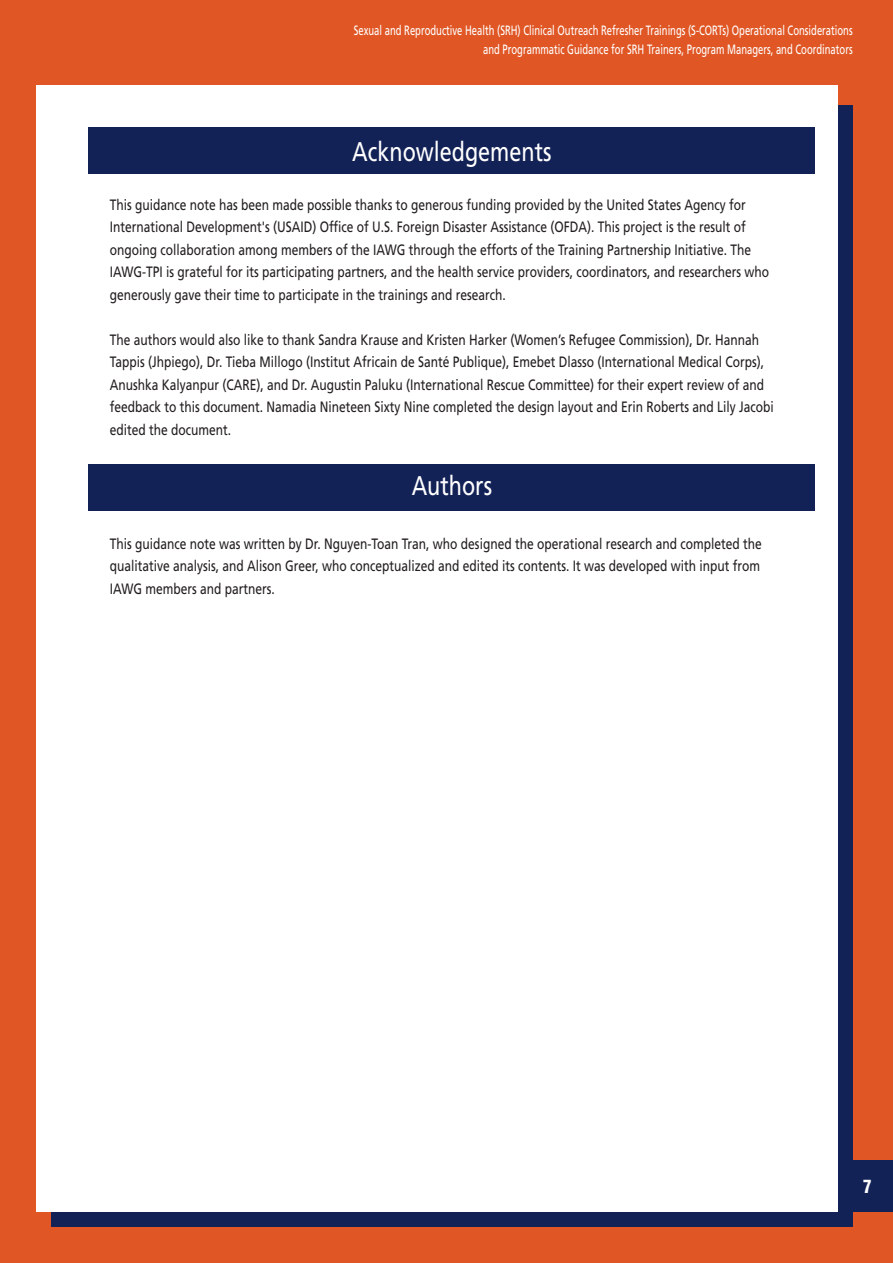
<style>
.page{position:relative;width:893px;height:1263px;background:#e05725}
.page>*{position:absolute;margin:0;border:0;box-sizing:border-box;transform-origin:0 0}
.t1{font:27px "Frutiger Roman";color:#fff;scale:.8 1}
.t2{font:900 condensed 18px "Helvetica";color:#fff;scale:.95 1}
.t3{font:15px/22.5px "Frutiger Roman";color:#231f20;scale:.8 1}
.t4{font:13.5px/18.8px "Frutiger Roman";color:#fff;text-align:right;scale:.7 1}
</style>
<div class="page">
<div style="left:51px;top:105px;width:802px;height:1121px;background:#132256"></div>
<div style="left:36px;top:85px;width:802px;height:1127px;background:#fff"></div>
<div style="left:842px;top:1161px;width:51px;height:51px;background:#132256"></div>
<div style="left:89px;top:128px;width:726px;height:46px;background:#132256"></div>
<div style="left:89px;top:464px;width:726px;height:47px;background:#132256"></div>
<p class="t4" style="left:354px;top:21px;width:714px">Sexual and Reproductive Health (SRH) Clinical Outreach Refresher Trainings (S-CORTs) Operational Considerations and Programmatic Guidance for SRH Trainers, Program Managers, and Coordinators</p>
<h1 class="t1" style="left:352px;top:136px;width:251px">Acknowledgements</h1>
<p class="t3" style="left:110px;top:193px;width:826px">This guidance note has been made possible thanks to generous funding provided by the United States Agency for International Development's (USAID) Office of U.S. Foreign Disaster Assistance (OFDA). This project is the result of ongoing collaboration among members of the IAWG through the efforts of the Training Partnership Initiative. The IAWG-TPI is grateful for its participating partners, and the health service providers, coordinators, and researchers who generously gave their time to participate in the trainings and research.</p>
<p class="t3" style="left:110px;top:328px;width:832px">The authors would also like to thank Sandra Krause and Kristen Harker (Women’s Refugee Commission), Dr. Hannah Tappis (Jhpiego), Dr. Tieba Millogo (Institut Africain de Santé Publique), Emebet Dlasso (International Medical Corps), Anushka Kalyanpur (CARE), and Dr. Augustin Paluku (International Rescue Committee) for their expert review of and feedback to this document. Namadia Nineteen Sixty Nine completed the design layout and Erin Roberts and Lily Jacobi edited the document.</p>
<h1 class="t1" style="left:412px;top:470px;width:102px">Authors</h1>
<p class="t3" style="left:110px;top:532px;width:816px;text-align:justify">This guidance note was written by Dr. Nguyen-Toan Tran, who designed the operational research and completed the qualitative analysis, and Alison Greer, who conceptualized and edited its contents. It was developed with input from IAWG members and partners.</p>
<p class="t2" style="left:863px;top:1177px;width:11px">7</p>
</div>
